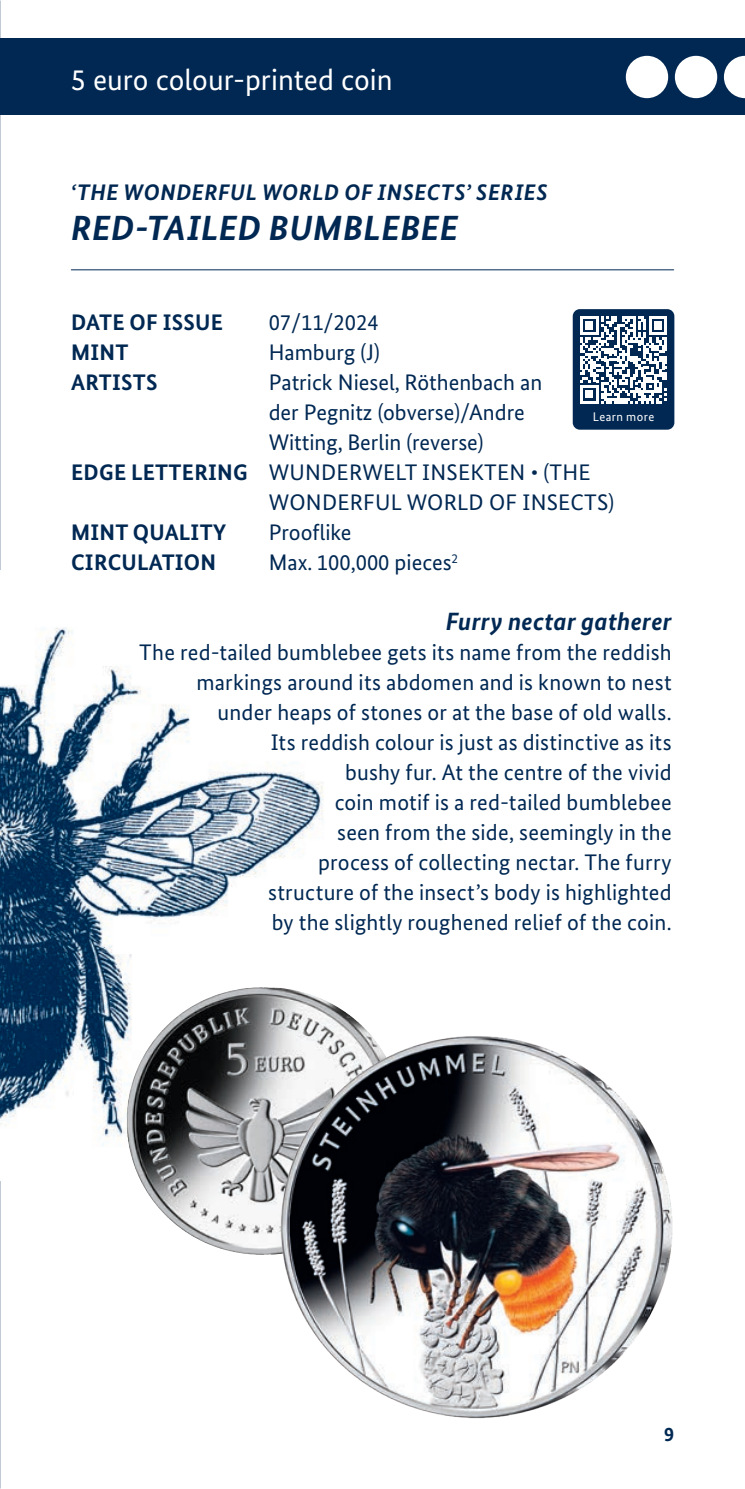
<style>
.page{position:relative;width:745px;height:1489px;background:#fff}
.page>*{position:absolute;margin:0;border:0;box-sizing:border-box;transform-origin:0 0}
.t1{font:italic 700 35px "Bundes Sans";letter-spacing:.015em;color:#002853}
.t2{font:30px "Bundes Sans";color:#fff}
.t3{font:italic 700 25px "Bundes Sans";letter-spacing:.01em;color:#002853}
.t4{font:22.5px/30px "Bundes Sans";letter-spacing:.01em;color:#002853;text-align:right}
.t5{font:700 22.5px "Bundes Sans";letter-spacing:.01em;color:#002853}
.t6{font:italic 700 22.5px "Bundes Sans";letter-spacing:.03em;color:#002853}
.t7{font:700 20px "Bundes Sans";color:#002853}
.t8{font:12.5px "Bundes Sans";letter-spacing:.035em;color:#fff}
.s1{font-weight:700}
</style>
<div class="page">
<div style="left:0;top:38px;width:744px;height:77px;background:#002853"></div>
<img style="left:0;top:627px;width:324px;height:552px">
<img style="left:173px;top:987px;width:85px;height:32px">
<img style="left:280px;top:969px;width:393px;height:450px">
<hr style="left:71px;top:269px;width:602px;height:1px;background:#002853">
<div style="left:674px;top:56px;width:42px;height:42px;background:#fff;border-radius:50%"></div>
<div style="left:625px;top:56px;width:42px;height:42px;background:#fff;border-radius:50%"></div>
<svg style="left:723px;top:56px;width:21px;height:42px"></svg>
<div style="left:572px;top:309px;width:102px;height:120px;background:#002853;border-radius:7px"></div>
<svg style="left:580px;top:316px;width:86px;height:87px"></svg>
<h2 class="t2" style="left:71px;top:61px;width:323px">5 euro colour-printed coin</h2>
<p class="t6" style="left:71px;top:179px;width:478px">‘THE WONDERFUL WORLD OF INSECTS’ SERIES</p>
<h1 class="t1" style="left:71px;top:207px;width:388px">RED-TAILED BUMBLEBEE</h1>
<p class="t5" style="left:71px;top:309px;width:153px">DATE OF ISSUE</p>
<p class="t4" style="left:268px;top:307px;width:111px">07/11/2024</p>
<p class="t5" style="left:71px;top:339px;width:59px">MINT</p>
<p class="t4" style="left:268px;top:337px;width:113px">Hamburg (J)</p>
<p class="t5" style="left:71px;top:369px;width:88px">ARTISTS</p>
<p class="t4" style="left:268px;top:367px;width:275px">Patrick Niesel, Röthenbach an</p>
<p class="t4" style="left:268px;top:397px;width:257px">der Pegnitz (obverse)/Andre</p>
<p class="t4" style="left:268px;top:427px;width:216px">Witting, Berlin (reverse)</p>
<p class="t4" style="left:71px;top:457px;width:521px"><span class="s1">EDGE LETTERING</span> WUNDERWELT INSEKTEN ∙ (THE</p>
<p class="t4" style="left:269px;top:487px;width:347px">WONDERFUL WORLD OF INSECTS)</p>
<p class="t5" style="left:71px;top:519px;width:156px">MINT QUALITY</p>
<p class="t4" style="left:268px;top:517px;width:84px">Prooflike</p>
<p class="t5" style="left:71px;top:548px;width:146px">CIRCULATION</p>
<p class="t4" style="left:268px;top:547px;width:191px">Max. 100,000 pieces<sup>2</sup></p>
<p class="t8" style="left:592px;top:408px;width:63px">Learn more</p>
<p class="t3" style="left:445px;top:606px;width:227px">Furry nectar gatherer</p>
<p class="t4" style="left:139px;top:637px;width:533px">The red-tailed bumblebee gets its name from the reddish markings around its abdomen and is known to nest under heaps of stones or at the base of old walls.<br>Its reddish colour is just as distinctive as its<br>bushy fur. At the centre of the vivid<br>coin motif is a red-tailed bumblebee<br>seen from the side, seemingly in the<br>process of collecting nectar. The furry<br>structure of the insect’s body is highlighted<br>by the slightly roughened relief of the coin.</p>
<p class="t7" style="left:663px;top:1421px;width:11px">9</p>
</div>
